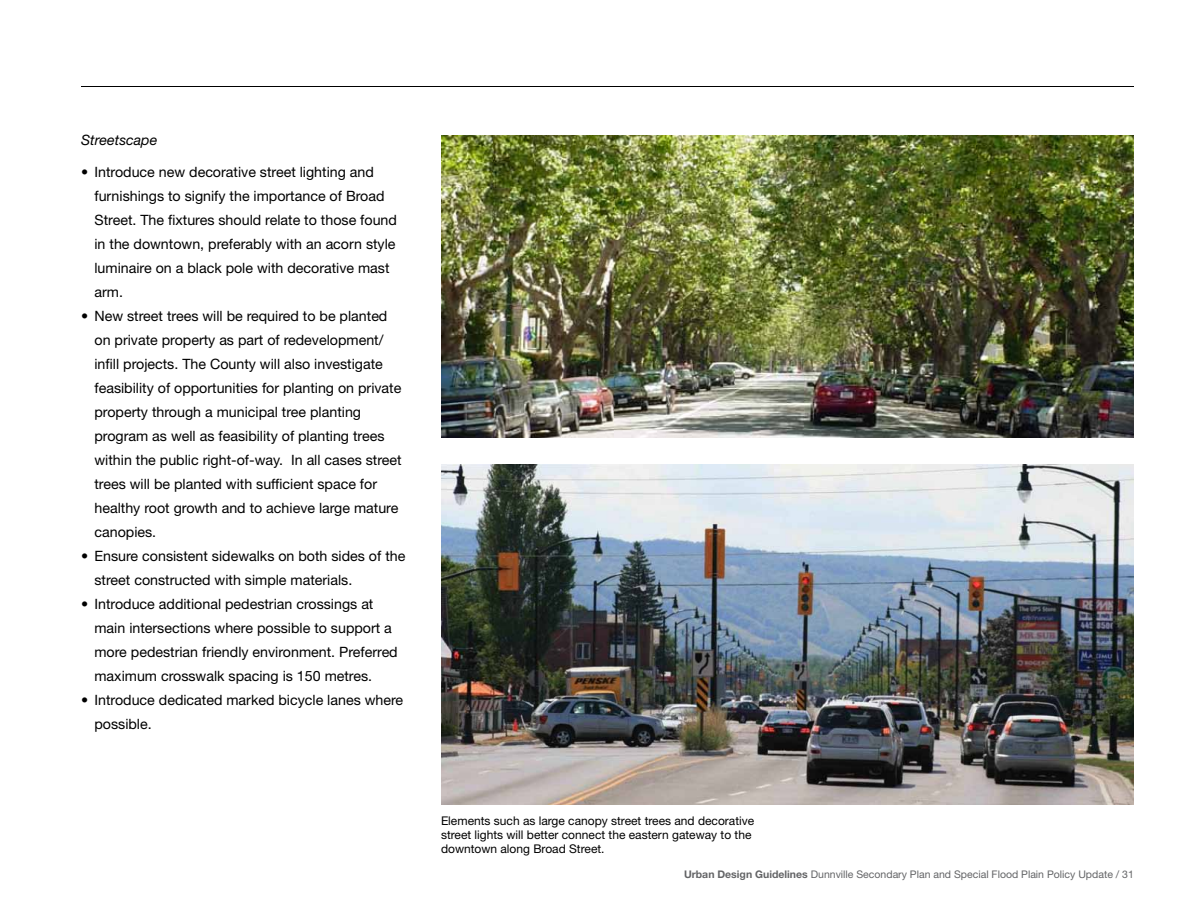
<style>
.page{position:relative;width:1188px;height:918px;background:#fff}
.page>*{position:absolute;margin:0;border:0;box-sizing:border-box;transform-origin:0 0}
.t1{font:14.25px/24px "Helvetica Neue LT Std";color:#000}
.t2{font:italic 14.25px "Helvetica Neue LT Std";color:#000}
.t3{font:12px/14.4px "Helvetica Neue LT Std";color:#000}
.t4{font:10.5px "Helvetica Neue LT Std";color:#636466}
.s1{font-weight:700}
</style>
<div class="page">
<hr style="left:81px;top:86px;width:1053px;height:1px;background:#000">
<img style="left:442px;top:135px;width:692px;height:302px">
<img style="left:441px;top:465px;width:693px;height:340px">
<p class="t2" style="left:81px;top:132px;width:78px">Streetscape</p>
<p class="t1" style="left:94px;top:160px;width:304px;text-indent:-13px">• Introduce new decorative street lighting and furnishings to signify the importance of Broad Street. The fixtures should relate to those found in the downtown, preferably with an acorn style luminaire on a black pole with decorative mast arm.</p>
<p class="t1" style="left:94px;top:304px;width:309px;text-indent:-13px">• New street trees will be required to be planted on private property as part of redevelopment/ infill projects. The County will also investigate feasibility of opportunities for planting on private property through a municipal tree planting program as well as feasibility of planting trees within the public right-of-way. In all cases street trees will be planted with sufficient space for healthy root growth and to achieve large mature canopies.</p>
<p class="t1" style="left:94px;top:544px;width:312px;text-indent:-13px">• Ensure consistent sidewalks on both sides of the street constructed with simple materials.</p>
<p class="t1" style="left:94px;top:592px;width:305px;text-indent:-13px">• Introduce additional pedestrian crossings at main intersections where possible to support a more pedestrian friendly environment. Preferred maximum crosswalk spacing is 150 metres.</p>
<p class="t1" style="left:94px;top:688px;width:310px;text-indent:-13px">• Introduce dedicated marked bicycle lanes where possible.</p>
<p class="t3" style="left:441px;top:813px;width:315px">Elements such as large canopy street trees and decorative street lights will better connect the eastern gateway to the downtown along Broad Street.</p>
<p class="t4" style="left:684px;top:868px;width:451px"><span class="s1">Urban Design Guidelines</span> Dunnville Secondary Plan and Special Flood Plain Policy Update / 31</p>
</div>
